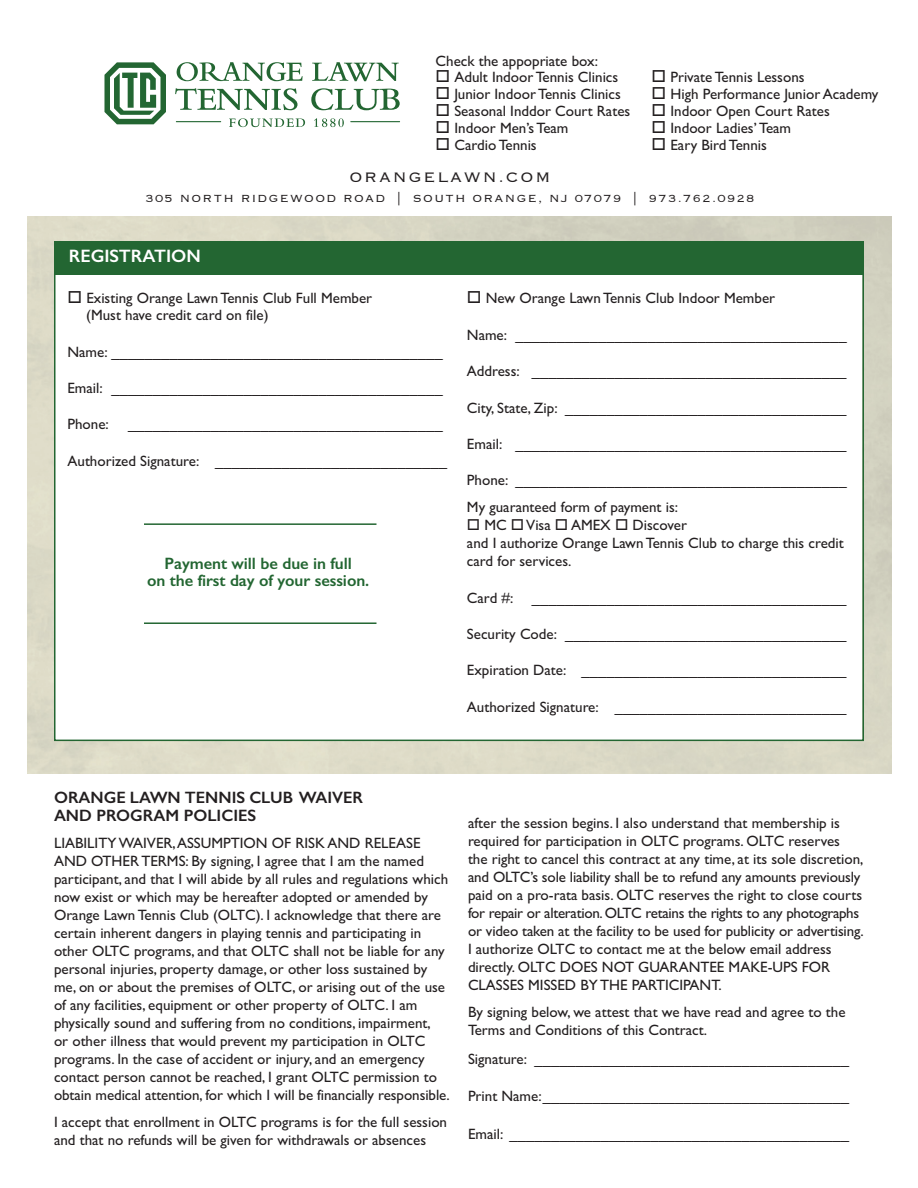
<style>
.page{position:relative;width:918px;height:1188px;background:#fff}
.page>*{position:absolute;margin:0;border:0;box-sizing:border-box;transform-origin:0 0}
.t1{font:300 18px "Copperplate";letter-spacing:.1em;color:#231f20}
.t2{font:600 18px "Gill Sans";color:#fff}
.t3{font:600 16.5px/16.8px "Gill Sans";letter-spacing:-.005em;color:#236632;text-align:center}
.t4{font:600 16.5px/18px "Gill Sans";color:#231f20}
.t5{font:15px/18px "Gill Sans";color:#231f20}
.t6{font:300 13.5px "Copperplate";letter-spacing:.1em;color:#231f20}
</style>
<div class="page">
<svg style="left:177px;top:62px;width:126px;height:19px"></svg>
<svg style="left:312px;top:62px;width:87px;height:19px"></svg>
<svg style="left:175px;top:88px;width:123px;height:22px"></svg>
<svg style="left:311px;top:88px;width:89px;height:22px"></svg>
<svg style="left:104px;top:62px;width:62px;height:62px"></svg>
<svg style="left:229px;top:118px;width:76px;height:9px"></svg>
<svg style="left:314px;top:118px;width:30px;height:9px"></svg>
<hr style="left:176px;top:121px;width:45px;height:1px;background:#236632">
<hr style="left:350px;top:121px;width:50px;height:1px;background:#236632">
<div style="left:54px;top:241px;width:810px;height:33px;background:#236632"></div>
<hr style="left:144px;top:523px;width:232px;height:2px;background:#236632">
<hr style="left:144px;top:622px;width:232px;height:2px;background:#236632">
<p class="t5" style="left:436px;top:53px;width:164px">Check the appopriate box:</p>
<p class="t5" style="left:436px;top:70px;width:184px">□ Adult Indoor Tennis Clinics</p>
<p class="t5" style="left:652px;top:70px;width:155px">□ Private Tennis Lessons</p>
<p class="t5" style="left:436px;top:87px;width:187px">□ Junior Indoor Tennis Clinics</p>
<p class="t5" style="left:652px;top:87px;width:228px">□ High Performance Junior Academy</p>
<p class="t5" style="left:436px;top:104px;width:196px">□ Seasonal Inddor Court Rates</p>
<p class="t5" style="left:652px;top:104px;width:180px">□ Indoor Open Court Rates</p>
<p class="t5" style="left:436px;top:121px;width:134px">□ Indoor Men’s Team</p>
<p class="t5" style="left:652px;top:121px;width:141px">□ Indoor Ladies’ Team</p>
<p class="t5" style="left:436px;top:137px;width:103px">□ Cardio Tennis</p>
<p class="t5" style="left:652px;top:137px;width:117px">□ Eary Bird Tennis</p>
<p class="t1" style="left:350px;top:166px;width:202px">ORANGELAWN.COM</p>
<p class="t6" style="left:145px;top:189px;width:611px">305 NORTH RIDGEWOOD ROAD | SOUTH ORANGE, NJ 07079 | 973.762.0928</p>
<p class="t2" style="left:69px;top:250px;width:134px">REGISTRATION</p>
<p class="t5" style="left:86px;top:292px;width:287px;line-height:16.8px;text-indent:-19px">□ Existing Orange Lawn Tennis Club Full Member (Must have credit card on file)</p>
<p class="t5" style="left:67px;top:344px;width:377px">Name: ________________________________________</p>
<p class="t5" style="left:67px;top:381px;width:377px">Email: ________________________________________</p>
<p class="t5" style="left:67px;top:417px;width:43px">Phone:</p>
<p class="t5" style="left:128px;top:417px;width:316px">______________________________________</p>
<p class="t5" style="left:67px;top:453px;width:381px">Authorized Signature: ____________________________</p>
<p class="t3" style="left:147px;top:557px;width:224px">Payment will be due in full<br>on the first day of your session.</p>
<p class="t5" style="left:467px;top:291px;width:310px">□ New Orange Lawn Tennis Club Indoor Member</p>
<p class="t5" style="left:467px;top:327px;width:381px">Name: ________________________________________</p>
<p class="t5" style="left:467px;top:364px;width:381px">Address: ______________________________________</p>
<p class="t5" style="left:467px;top:400px;width:381px">City, State, Zip: __________________________________</p>
<p class="t5" style="left:467px;top:437px;width:381px">Email: ________________________________________</p>
<p class="t5" style="left:467px;top:468px;width:381px;line-height:27px">Phone: ________________________________________<br>My guaranteed form of payment is:</p>
<p class="t5" style="left:467px;top:518px;width:378px">□ MC □Visa □ AMEX □ Discover<br>and I authorize Orange Lawn Tennis Club to charge this credit card for services.</p>
<p class="t5" style="left:467px;top:590px;width:381px">Card #: ______________________________________</p>
<p class="t5" style="left:467px;top:627px;width:381px">Security Code: __________________________________</p>
<p class="t5" style="left:467px;top:663px;width:381px">Expiration Date: ________________________________</p>
<p class="t5" style="left:467px;top:699px;width:381px">Authorized Signature: ____________________________</p>
<p class="t4" style="left:54px;top:790px;width:311px">ORANGE LAWN TENNIS CLUB WAIVER<br>AND PROGRAM POLICIES</p>
<p class="t5" style="left:54px;top:835px;width:397px">LIABILITY WAIVER, ASSUMPTION OF RISK AND RELEASE AND OTHER TERMS: By signing, I agree that I am the named participant, and that I will abide by all rules and regulations which now exist or which may be hereafter adopted or amended by Orange Lawn Tennis Club (OLTC). I acknowledge that there are certain inherent dangers in playing tennis and participating in other OLTC programs, and that OLTC shall not be liable for any personal injuries, property damage, or other loss sustained by me, on or about the premises of OLTC, or arising out of the use of any facilities, equipment or other property of OLTC. I am physically sound and suffering from no conditions, impairment,<br>or other illness that would prevent my participation in OLTC programs. In the case of accident or injury, and an emergency contact person cannot be reached, I grant OLTC permission to obtain medical attention, for which I will be financially responsible.</p>
<p class="t5" style="left:54px;top:1114px;width:395px">I accept that enrollment in OLTC programs is for the full session and that no refunds will be given for withdrawals or absences</p>
<p class="t5" style="left:468px;top:816px;width:397px">after the session begins. I also understand that membership is required for participation in OLTC programs. OLTC reserves<br>the right to cancel this contract at any time, at its sole discretion, and OLTC’s sole liability shall be to refund any amounts previously paid on a pro-rata basis. OLTC reserves the right to close courts for repair or alteration. OLTC retains the rights to any photographs or video taken at the facility to be used for publicity or advertising.<br>I authorize OLTC to contact me at the below email address directly. OLTC DOES NOT GUARANTEE MAKE-UPS FOR CLASSES MISSED BY THE PARTICIPANT.</p>
<p class="t5" style="left:468px;top:1005px;width:379px">By signing below, we attest that we have read and agree to the<br>Terms and Conditions of this Contract.</p>
<p class="t5" style="left:468px;top:1051px;width:383px">Signature: ______________________________________</p>
<p class="t5" style="left:468px;top:1089px;width:383px">Print Name:_____________________________________</p>
<p class="t5" style="left:468px;top:1126px;width:383px">Email: _________________________________________</p>
</div>
